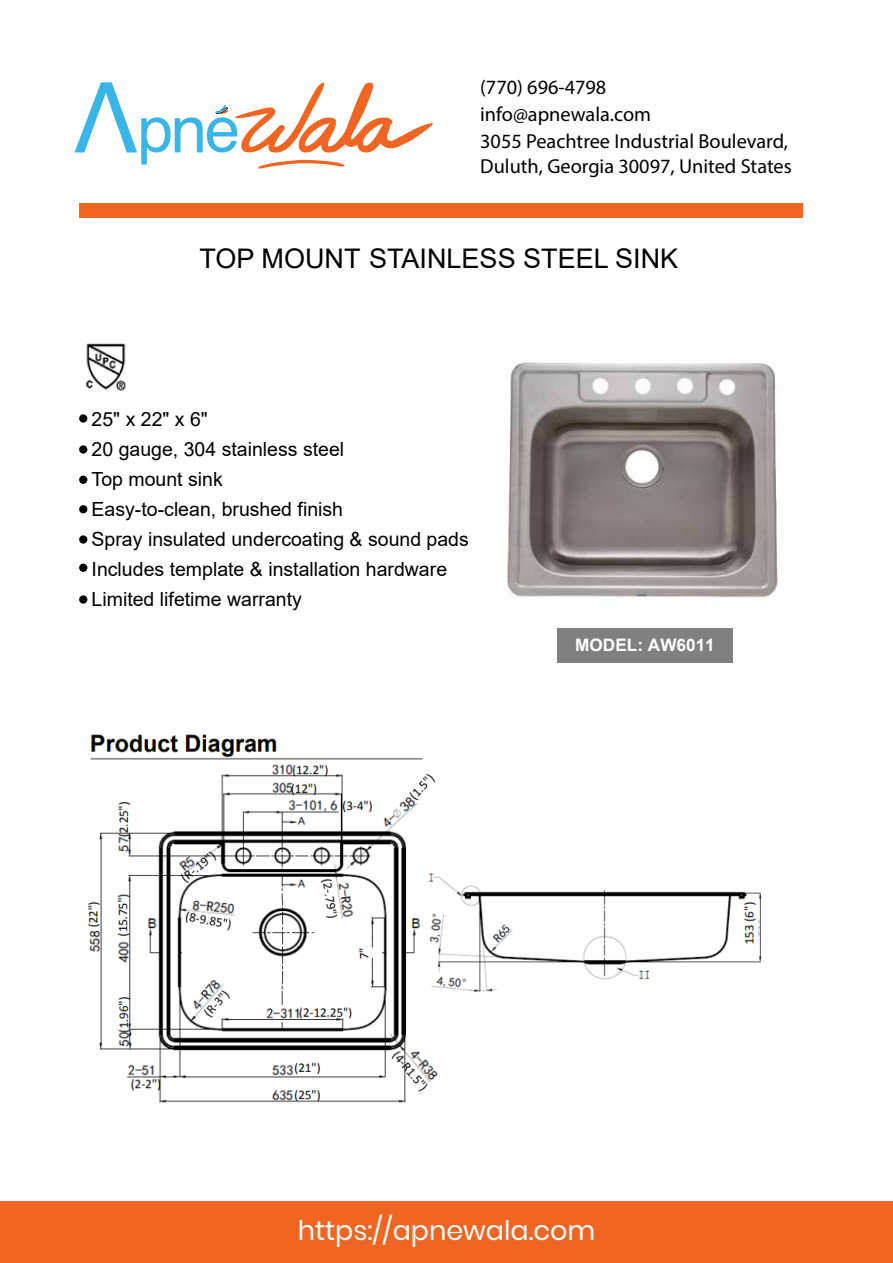
<style>
.page{position:relative;width:893px;height:1263px;background:#fff}
.page>*{position:absolute;margin:0;border:0;box-sizing:border-box;transform-origin:0 0}
.t1{font:27px "Arial";color:#000}
.t2{font:27px "Poppins";color:#fff}
.t3{font:20.25px/24.3px "Myriad Pro";color:#000}
.t4{font:19.5px/30px "Arial";color:#000}
.t5{font:700 17.1px "Arial";color:#fff}
</style>
<div class="page">
<div style="left:557px;top:628px;width:175px;height:34px;background:#808080"></div>
<img style="left:85px;top:343px;width:41px;height:48px">
<svg style="left:75px;top:82px;width:358px;height:87px"></svg>
<div style="left:79px;top:414px;width:8px;height:9px;background:#000;border-radius:50%"></div>
<div style="left:79px;top:445px;width:8px;height:9px;background:#000;border-radius:50%"></div>
<div style="left:79px;top:476px;width:8px;height:8px;background:#000;border-radius:50%"></div>
<div style="left:79px;top:505px;width:8px;height:8px;background:#000;border-radius:50%"></div>
<div style="left:79px;top:535px;width:8px;height:9px;background:#000;border-radius:50%"></div>
<div style="left:79px;top:564px;width:8px;height:8px;background:#000;border-radius:50%"></div>
<div style="left:79px;top:595px;width:8px;height:9px;background:#000;border-radius:50%"></div>
<img style="left:87px;top:734px;width:675px;height:369px">
<img style="left:507px;top:362px;width:271px;height:236px">
<div style="left:79px;top:203px;width:84px;height:15px;background:#f16522"></div>
<div style="left:163px;top:203px;width:35px;height:15px;background:#f16522"></div>
<div style="left:198px;top:203px;width:54px;height:15px;background:#f16522"></div>
<div style="left:252px;top:203px;width:55px;height:15px;background:#f16522"></div>
<div style="left:306px;top:203px;width:55px;height:15px;background:#f16522"></div>
<div style="left:361px;top:203px;width:63px;height:15px;background:#f16522"></div>
<div style="left:423px;top:203px;width:176px;height:15px;background:#f16522"></div>
<div style="left:599px;top:203px;width:39px;height:15px;background:#f16522"></div>
<div style="left:638px;top:203px;width:55px;height:15px;background:#f16522"></div>
<div style="left:692px;top:203px;width:57px;height:15px;background:#f16522"></div>
<div style="left:748px;top:203px;width:55px;height:15px;background:#f16522"></div>
<div style="left:0;top:1201px;width:893px;height:62px;background:#f16522"></div>
<p class="t3" style="left:480px;top:73px;width:172px;line-height:27.8px">(770) 696-4798 info@apnewala.com</p>
<p class="t3" style="left:480px;top:129px;width:313px">3055 Peachtree Industrial Boulevard,<br>Duluth, Georgia 30097, United States</p>
<h1 class="t1" style="left:200px;top:239px;width:480px">TOP MOUNT STAINLESS STEEL SINK</h1>
<p class="t4" style="left:92px;top:404px;width:379px">25" x 22" x 6"<br>20 gauge, 304 stainless steel<br>Top mount sink<br>Easy-to-clean, brushed finish<br>Spray insulated undercoating &amp; sound pads<br>Includes template &amp; installation hardware<br>Limited lifetime warranty</p>
<p class="t5" style="left:575px;top:633px;width:141px">MODEL: AW6011</p>
<h1 class="t2" style="left:298px;top:1215px;width:299px">https://apnewala.com</h1>
</div>
